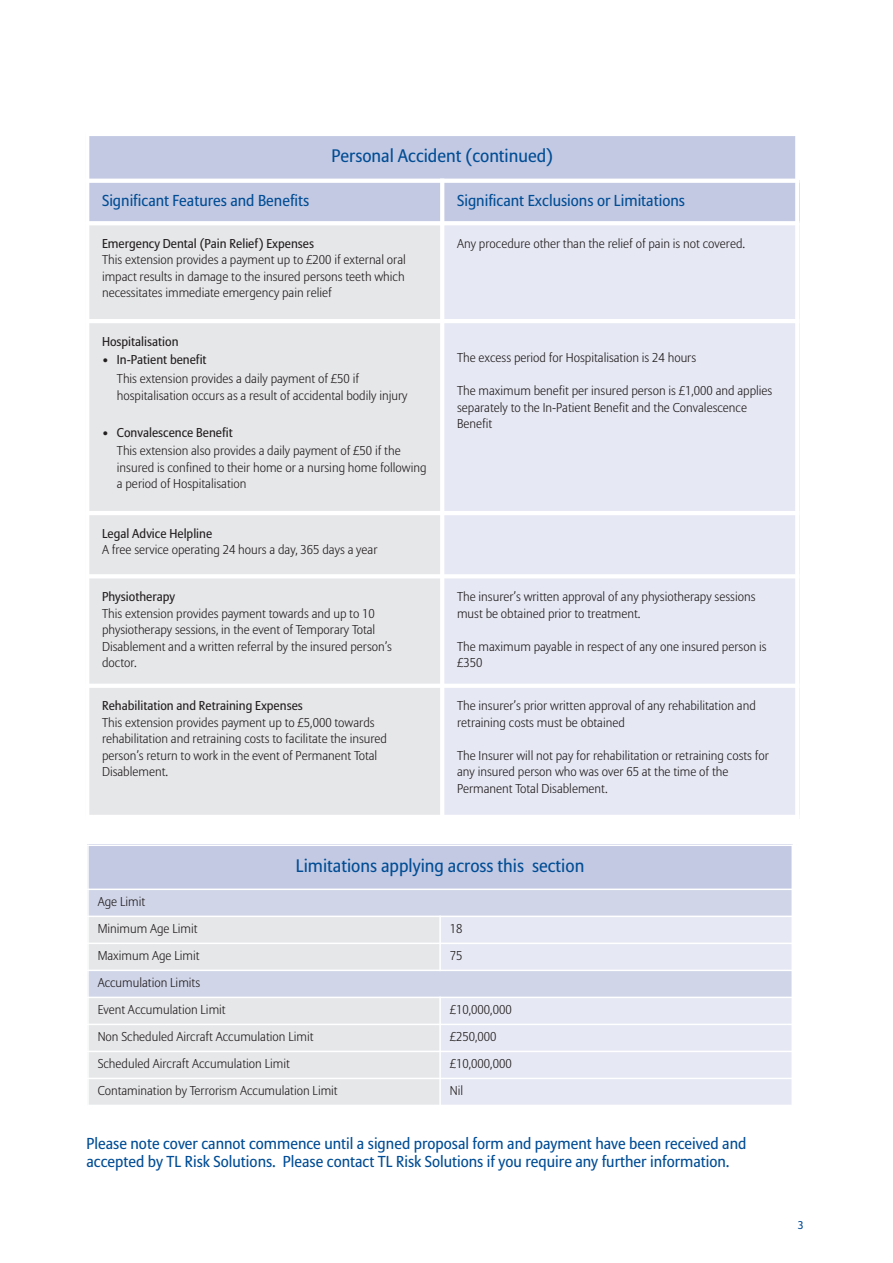
<style>
.page{position:relative;width:893px;height:1263px;background:#fff}
.page>*{position:absolute;margin:0;border:0;box-sizing:border-box;transform-origin:0 0}
.t1{font:18px "Allianz Sans";color:#014d95}
.t2{font:15.75px/18.9px "Allianz Sans";color:#014d95}
.t3{font:300 12.75px/16.5px "Allianz Sans";color:#231f20}
.t4{font:12.75px "Allianz Sans";color:#231f20}
.t5{font:11.25px "Allianz Sans";color:#014d95}
</style>
<div class="page">
<div style="left:85px;top:132px;width:712px;height:49px;background:#c3c9e2"></div>
<div style="left:85px;top:181px;width:357px;height:42px;background:#c3c9e2"></div>
<div style="left:442px;top:181px;width:357px;height:42px;background:#c3c9e2"></div>
<div style="left:85px;top:223px;width:357px;height:98px;background:#e6e7e9"></div>
<div style="left:442px;top:223px;width:357px;height:98px;background:#e6e8f3"></div>
<div style="left:85px;top:321px;width:357px;height:192px;background:#e6e7e9"></div>
<div style="left:442px;top:321px;width:357px;height:192px;background:#e6e8f3"></div>
<div style="left:85px;top:513px;width:357px;height:63px;background:#e6e7e9"></div>
<div style="left:442px;top:513px;width:357px;height:63px;background:#e6e8f3"></div>
<div style="left:85px;top:576px;width:357px;height:110px;background:#e6e7e9"></div>
<div style="left:442px;top:576px;width:357px;height:110px;background:#e6e8f3"></div>
<div style="left:85px;top:686px;width:357px;height:133px;background:#e6e7e9"></div>
<div style="left:442px;top:686px;width:357px;height:133px;background:#e6e8f3"></div>
<hr style="left:85px;top:132px;width:4px;height:687px;background:#fff">
<hr style="left:440px;top:179px;width:4px;height:640px;background:#fff">
<hr style="left:795px;top:132px;width:4px;height:687px;background:#fff">
<hr style="left:85px;top:132px;width:714px;height:4px;background:#fff">
<hr style="left:85px;top:179px;width:714px;height:4px;background:#fff">
<hr style="left:85px;top:221px;width:714px;height:4px;background:#fff">
<hr style="left:85px;top:319px;width:714px;height:4px;background:#fff">
<hr style="left:85px;top:511px;width:714px;height:4px;background:#fff">
<hr style="left:85px;top:574px;width:714px;height:4px;background:#fff">
<hr style="left:85px;top:684px;width:714px;height:4px;background:#fff">
<hr style="left:85px;top:815px;width:714px;height:4px;background:#fff">
<div style="left:87px;top:844px;width:705px;height:45px;background:#c3c9e2"></div>
<div style="left:87px;top:889px;width:705px;height:27px;background:#d0d5e8"></div>
<div style="left:87px;top:916px;width:353px;height:27px;background:#e6e7e9"></div>
<div style="left:440px;top:916px;width:353px;height:27px;background:#e6e8f3"></div>
<div style="left:87px;top:943px;width:353px;height:27px;background:#e6e7e9"></div>
<div style="left:440px;top:943px;width:353px;height:27px;background:#e6e8f3"></div>
<div style="left:87px;top:970px;width:705px;height:27px;background:#d0d5e8"></div>
<div style="left:87px;top:997px;width:353px;height:27px;background:#e6e7e9"></div>
<div style="left:440px;top:997px;width:353px;height:27px;background:#e6e8f3"></div>
<div style="left:87px;top:1024px;width:353px;height:27px;background:#e6e7e9"></div>
<div style="left:440px;top:1024px;width:353px;height:27px;background:#e6e8f3"></div>
<div style="left:87px;top:1051px;width:353px;height:27px;background:#e6e7e9"></div>
<div style="left:440px;top:1051px;width:353px;height:27px;background:#e6e8f3"></div>
<div style="left:87px;top:1078px;width:353px;height:28px;background:#e6e7e9"></div>
<div style="left:440px;top:1078px;width:353px;height:28px;background:#e6e8f3"></div>
<hr style="left:87px;top:844px;width:2px;height:262px;background:#fff">
<hr style="left:439px;top:915px;width:2px;height:56px;background:#fff">
<hr style="left:439px;top:997px;width:2px;height:109px;background:#fff">
<hr style="left:791px;top:844px;width:2px;height:262px;background:#fff">
<hr style="left:87px;top:844px;width:706px;height:2px;background:#fff">
<hr style="left:87px;top:888px;width:706px;height:2px;background:#fff">
<hr style="left:87px;top:915px;width:706px;height:2px;background:#fff">
<hr style="left:87px;top:942px;width:706px;height:2px;background:#fff">
<hr style="left:87px;top:969px;width:706px;height:2px;background:#fff">
<hr style="left:87px;top:997px;width:706px;height:1px;background:#fff">
<hr style="left:87px;top:1024px;width:706px;height:1px;background:#fff">
<hr style="left:87px;top:1051px;width:706px;height:1px;background:#fff">
<hr style="left:87px;top:1078px;width:706px;height:1px;background:#fff">
<hr style="left:87px;top:1105px;width:706px;height:1px;background:#fff">
<h1 class="t1" style="left:331px;top:148px;width:223px">Personal Accident (continued)</h1>
<p class="t2" style="left:102px;top:193px;width:209px">Significant Features and Benefits</p>
<p class="t2" style="left:457px;top:193px;width:229px">Significant Exclusions or Limitations</p>
<p class="t4" style="left:102px;top:238px;width:213px">Emergency Dental (Pain Relief) Expenses</p>
<p class="t3" style="left:102px;top:253px;width:305px;text-align:justify">This extension provides a payment up to £200 if external oral impact results in damage to the insured persons teeth which necessitates immediate emergency pain relief</p>
<p class="t3" style="left:457px;top:236px;width:289px">Any procedure other than the relief of pain is not covered.</p>
<p class="t4" style="left:102px;top:336px;width:78px">Hospitalisation</p>
<p class="t4" style="left:102px;top:355px;width:106px">• In-Patient benefit</p>
<p class="t3" style="left:117px;top:371px;width:292px">This extension provides a daily payment of £50 if hospitalisation occurs as a result of accidental bodily injury</p>
<p class="t4" style="left:102px;top:427px;width:132px">• Convalescence Benefit</p>
<p class="t3" style="left:117px;top:444px;width:311px">This extension also provides a daily payment of £50 if the insured is confined to their home or a nursing home following a period of Hospitalisation</p>
<p class="t4" style="left:102px;top:528px;width:112px">Legal Advice Helpline</p>
<p class="t3" style="left:102px;top:543px;width:277px">A free service operating 24 hours a day, 365 days a year</p>
<p class="t4" style="left:102px;top:591px;width:75px">Physiotherapy</p>
<p class="t3" style="left:102px;top:606px;width:292px">This extension provides payment towards and up to 10 physiotherapy sessions, in the event of Temporary Total Disablement and a written referral by the insured person’s doctor.</p>
<p class="t4" style="left:102px;top:701px;width:202px">Rehabilitation and Retraining Expenses</p>
<p class="t3" style="left:102px;top:715px;width:286px">This extension provides payment up to £5,000 towards rehabilitation and retraining costs to facilitate the insured person’s return to work in the event of Permanent Total Disablement.</p>
<p class="t3" style="left:457px;top:351px;width:241px">The excess period for Hospitalisation is 24 hours</p>
<p class="t3" style="left:457px;top:384px;width:317px">The maximum benefit per insured person is £1,000 and applies separately to the In-Patient Benefit and the Convalescence<br>Benefit</p>
<p class="t3" style="left:457px;top:589px;width:300px">The insurer’s written approval of any physiotherapy sessions must be obtained prior to treatment.</p>
<p class="t3" style="left:457px;top:639px;width:311px">The maximum payable in respect of any one insured person is £350</p>
<p class="t3" style="left:457px;top:699px;width:300px">The insurer’s prior written approval of any rehabilitation and retraining costs must be obtained</p>
<p class="t3" style="left:457px;top:748px;width:313px">The Insurer will not pay for rehabilitation or retraining costs for any insured person who was over 65 at the time of the<br>Permanent Total Disablement.</p>
<p class="t3" style="left:98px;top:889px;width:101px;line-height:27px">Age Limit<br>Minimum Age Limit</p>
<h1 class="t1" style="left:296px;top:858px;width:290px">Limitations applying across this section</h1>
<p class="t3" style="left:450px;top:921px;width:14px">18</p>
<p class="t3" style="left:98px;top:948px;width:103px">Maximum Age Limit</p>
<p class="t3" style="left:450px;top:948px;width:14px">75</p>
<p class="t3" style="left:98px;top:970px;width:130px;line-height:27px">Accumulation Limits<br>Event Accumulation Limit</p>
<p class="t3" style="left:450px;top:1003px;width:63px">£10,000,000</p>
<p class="t3" style="left:98px;top:1030px;width:217px">Non Scheduled Aircraft Accumulation Limit</p>
<p class="t3" style="left:450px;top:1030px;width:48px">£250,000</p>
<p class="t3" style="left:98px;top:1057px;width:194px">Scheduled Aircraft Accumulation Limit</p>
<p class="t3" style="left:450px;top:1057px;width:63px">£10,000,000</p>
<p class="t3" style="left:98px;top:1084px;width:242px">Contamination by Terrorism Accumulation Limit</p>
<p class="t3" style="left:450px;top:1084px;width:15px">Nil</p>
<p class="t2" style="left:87px;top:1135px;width:661px">Please note cover cannot commence until a signed proposal form and payment have been received and accepted by TL Risk Solutions. Please contact TL Risk Solutions if you require any further information.</p>
<p class="t5" style="left:798px;top:1220px;width:7px">3</p>
</div>
